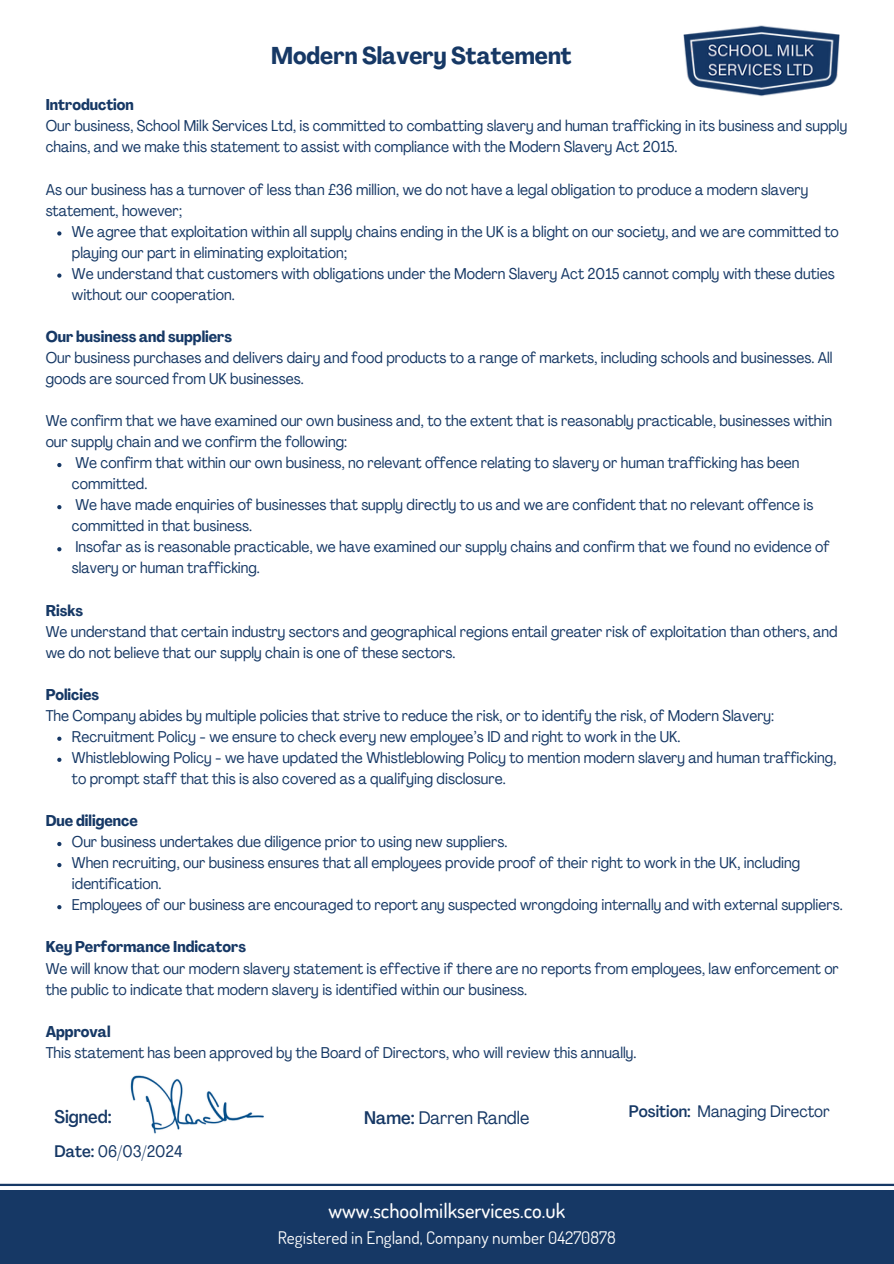
<style>
.page{position:relative;width:894px;height:1264px;background:#fff}
.page>*{position:absolute;margin:0;border:0;box-sizing:border-box;transform-origin:0 0}
.t1{font:700 condensed 24px "Agrandir";color:#163865}
.t2{font:500 20.25px "Dosis";color:#fff}
.t3{font:condensed 18px "Agrandir";color:#163865}
.t4{font:500 condensed 18px "Agrandir";color:#163865}
.t5{font:17.25px "Dosis";color:#fff}
.t6{font:condensed 16.5px "Agrandir";color:#163865}
.t7{font:condensed 15.45px/21px "Agrandir";color:#163865}
.t8{font:700 condensed 15.45px "Agrandir";color:#163865}
.s1{font-weight:500}
</style>
<div class="page">
<img style="left:683px;top:25px;width:156px;height:72px">
<svg style="left:57px;top:231px;width:4px;height:4px"></svg>
<svg style="left:57px;top:273px;width:4px;height:5px"></svg>
<svg style="left:57px;top:463px;width:4px;height:4px"></svg>
<svg style="left:57px;top:505px;width:4px;height:4px"></svg>
<svg style="left:57px;top:547px;width:4px;height:4px"></svg>
<svg style="left:57px;top:736px;width:4px;height:4px"></svg>
<svg style="left:57px;top:757px;width:4px;height:5px"></svg>
<svg style="left:57px;top:842px;width:4px;height:4px"></svg>
<svg style="left:57px;top:863px;width:4px;height:4px"></svg>
<svg style="left:57px;top:905px;width:4px;height:4px"></svg>
<div style="left:0;top:1190px;width:893px;height:73px;background:#163865"></div>
<hr style="left:0;top:1183px;width:893px;height:2px;background:#163865">
<img style="left:130px;top:1075px;width:134px;height:59px">
<p class="t1" style="left:271px;top:46px;width:302px">Modern Slavery Statement</p>
<p class="t8" style="left:46px;top:99px;width:90px">Introduction</p>
<p class="t7" style="left:46px;top:117px;width:802px">Our business, School Milk Services Ltd, is committed to combatting slavery and human trafficking in its business and supply chains, and we make this statement to assist with compliance with the Modern Slavery Act 2015.</p>
<p class="t7" style="left:46px;top:180px;width:763px">As our business has a turnover of less than £36 million, we do not have a legal obligation to produce a modern slavery statement, however;</p>
<p class="t7" style="left:72px;top:222px;width:768px">We agree that exploitation within all supply chains ending in the UK is a blight on our society, and we are committed to playing our part in eliminating exploitation;</p>
<p class="t7" style="left:72px;top:264px;width:764px">We understand that customers with obligations under the Modern Slavery Act 2015 cannot comply with these duties without our cooperation.</p>
<p class="t8" style="left:46px;top:330px;width:188px">Our business and suppliers</p>
<p class="t7" style="left:46px;top:348px;width:788px">Our business purchases and delivers dairy and food products to a range of markets, including schools and businesses. All goods are sourced from UK businesses.</p>
<p class="t7" style="left:46px;top:412px;width:787px">We confirm that we have examined our own business and, to the extent that is reasonably practicable, businesses within our supply chain and we confirm the following:</p>
<p class="t7" style="left:72px;top:454px;width:728px">We confirm that within our own business, no relevant offence relating to slavery or human trafficking has been committed.</p>
<p class="t7" style="left:72px;top:496px;width:742px">We have made enquiries of businesses that supply directly to us and we are confident that no relevant offence is committed in that business.</p>
<p class="t7" style="left:72px;top:538px;width:759px">Insofar as is reasonable practicable, we have examined our supply chains and confirm that we found no evidence of slavery or human trafficking.</p>
<p class="t8" style="left:46px;top:604px;width:39px">Risks</p>
<p class="t7" style="left:46px;top:622px;width:793px">We understand that certain industry sectors and geographical regions entail greater risk of exploitation than others, and we do not believe that our supply chain is one of these sectors.</p>
<p class="t8" style="left:46px;top:688px;width:55px">Policies</p>
<p class="t7" style="left:46px;top:706px;width:729px">The Company abides by multiple policies that strive to reduce the risk, or to identify the risk, of Modern Slavery:</p>
<p class="t7" style="left:72px;top:727px;width:610px">Recruitment Policy - we ensure to check every new employee’s ID and right to work in the UK.</p>
<p class="t7" style="left:72px;top:748px;width:765px">Whistleblowing Policy - we have updated the Whistleblowing Policy to mention modern slavery and human trafficking, to prompt staff that this is also covered as a qualifying disclosure.</p>
<p class="t8" style="left:46px;top:814px;width:94px">Due diligence</p>
<h4 class="t7" style="left:72px;top:832px;width:437px">Our business undertakes due diligence prior to using new suppliers.</h4>
<p class="t7" style="left:72px;top:853px;width:729px">When recruiting, our business ensures that all employees provide proof of their right to work in the UK, including identification.</p>
<p class="t7" style="left:72px;top:896px;width:772px">Employees of our business are encouraged to report any suspected wrongdoing internally and with external suppliers.</p>
<p class="t8" style="left:46px;top:940px;width:202px">Key Performance Indicators</p>
<p class="t7" style="left:46px;top:959px;width:794px">We will know that our modern slavery statement is effective if there are no reports from employees, law enforcement or the public to indicate that modern slavery is identified within our business.</p>
<p class="t8" style="left:46px;top:1025px;width:66px">Approval</p>
<p class="t7" style="left:46px;top:1043px;width:592px">This statement has been approved by the Board of Directors, who will review this annually.</p>
<h3 class="t4" style="left:54px;top:1109px;width:59px">Signed:</h3>
<h3 class="t6" style="left:54px;top:1144px;width:129px"><span class="s1">Date:</span> 06/03/2024</h3>
<h3 class="t3" style="left:364px;top:1110px;width:166px"><span class="s1">Name:</span> Darren Randle</h3>
<h3 class="t6" style="left:628px;top:1104px;width:202px"><span class="s1">Position:</span> Managing Director</h3>
<h2 class="t2" style="left:328px;top:1197px;width:238px">www.schoolmilkservices.co.uk</h2>
<h2 class="t5" style="left:278px;top:1226px;width:339px">Registered in England, Company number 04270878</h2>
</div>
